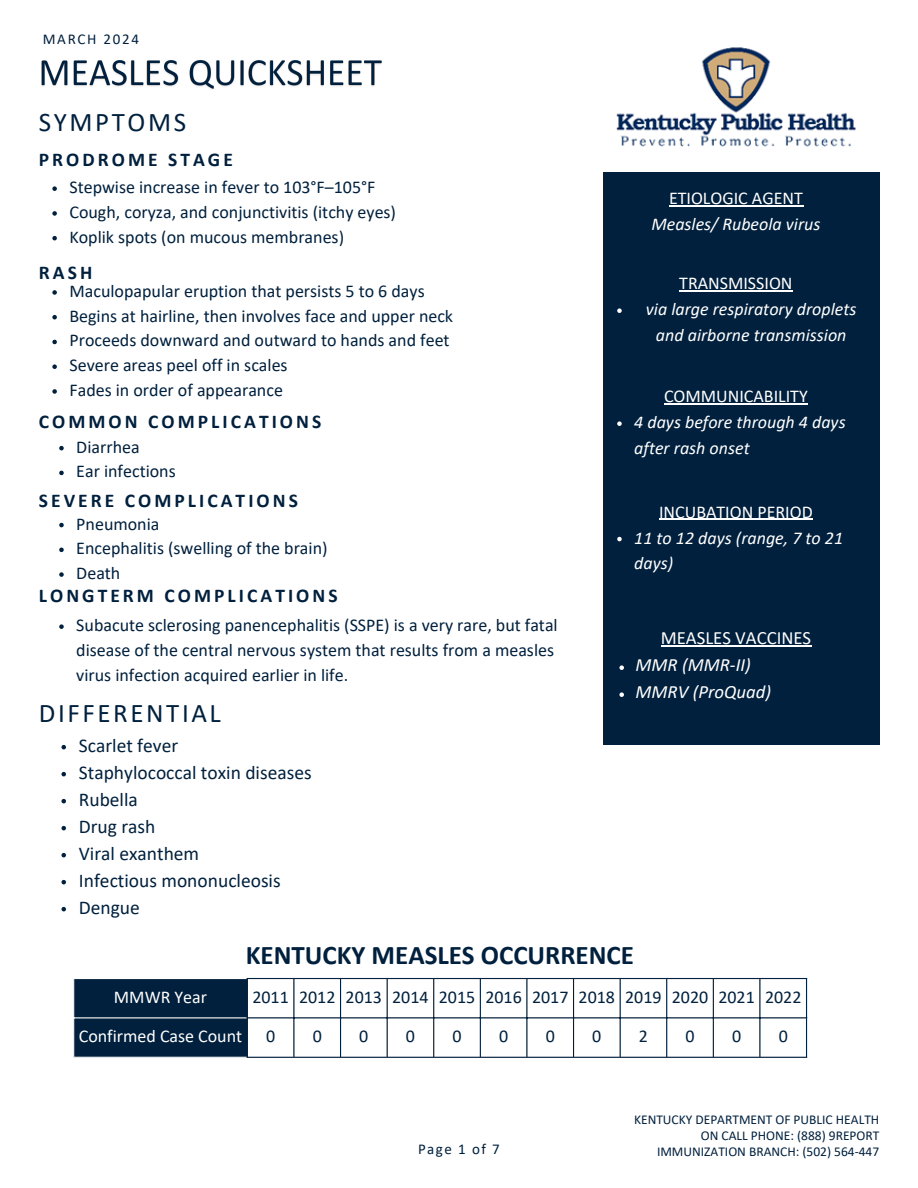
<style>
.page{position:relative;width:918px;height:1188px;background:#fff}
.page>*{position:absolute;margin:0;border:0;box-sizing:border-box;transform-origin:0 0}
.t1{font:700 27px "Calibri";color:#01203d}
.t2{font:27px "Calibri";letter-spacing:.095em;color:#01203d}
.t3{font:19.5px "Calibri";color:#01203d}
.t4{font:700 19.5px "Calibri";letter-spacing:.155em;color:#01203d}
.t5{font:italic 18.75px "Calibri";color:#fff}
.t6{font:18.75px "Calibri";color:#fff}
.t7{font:18px/24.8px "Calibri";color:#01203d}
.t8{font:italic 18px/25.8px "Calibri";color:#fff}
.t9{font:18px "Calibri";color:#fff}
.t10{font:15px "Calibri";letter-spacing:.115em;color:#01203d}
.t11{font:13.5px "Calibri";color:#01203d}
</style>
<div class="page">
<div style="left:604px;top:172px;width:276px;height:573px;background:#01203d"></div>
<div style="left:74px;top:979px;width:173px;height:78px;background:#01203d"></div>
<hr style="left:73px;top:1017px;width:174px;height:1px;background:#fff">
<hr style="left:247px;top:979px;width:1px;height:78px;background:#01203d">
<hr style="left:293px;top:979px;width:2px;height:78px;background:#01203d">
<hr style="left:340px;top:979px;width:1px;height:78px;background:#01203d">
<hr style="left:387px;top:979px;width:1px;height:78px;background:#01203d">
<hr style="left:433px;top:979px;width:1px;height:78px;background:#01203d">
<hr style="left:480px;top:979px;width:1px;height:78px;background:#01203d">
<hr style="left:526px;top:979px;width:2px;height:78px;background:#01203d">
<hr style="left:573px;top:979px;width:1px;height:78px;background:#01203d">
<hr style="left:620px;top:979px;width:1px;height:78px;background:#01203d">
<hr style="left:666px;top:979px;width:1px;height:78px;background:#01203d">
<hr style="left:713px;top:979px;width:1px;height:78px;background:#01203d">
<hr style="left:759px;top:979px;width:2px;height:78px;background:#01203d">
<hr style="left:806px;top:979px;width:1px;height:78px;background:#01203d">
<hr style="left:247px;top:978px;width:560px;height:1px;background:#01203d">
<hr style="left:247px;top:1017px;width:560px;height:1px;background:#01203d">
<hr style="left:247px;top:1057px;width:560px;height:1px;background:#01203d">
<img style="left:616px;top:47px;width:240px;height:100px">
<hr style="left:669px;top:206px;width:134px;height:1px;background:#fff">
<svg style="left:52px;top:290px;width:5px;height:5px"></svg>
<svg style="left:52px;top:315px;width:5px;height:4px"></svg>
<svg style="left:52px;top:340px;width:5px;height:4px"></svg>
<svg style="left:52px;top:364px;width:5px;height:5px"></svg>
<svg style="left:52px;top:389px;width:5px;height:5px"></svg>
<svg style="left:52px;top:186px;width:5px;height:5px"></svg>
<svg style="left:52px;top:211px;width:5px;height:5px"></svg>
<svg style="left:52px;top:236px;width:5px;height:4px"></svg>
<img style="left:41px;top:60px;width:341px;height:30px">
<svg style="left:59px;top:446px;width:5px;height:4px"></svg>
<svg style="left:59px;top:471px;width:5px;height:4px"></svg>
<hr style="left:679px;top:290px;width:114px;height:2px;background:#fff">
<svg style="left:617px;top:308px;width:5px;height:5px"></svg>
<hr style="left:659px;top:519px;width:154px;height:1px;background:#fff">
<svg style="left:617px;top:537px;width:5px;height:4px"></svg>
<hr style="left:661px;top:645px;width:150px;height:1px;background:#fff">
<svg style="left:619px;top:665px;width:5px;height:5px"></svg>
<svg style="left:619px;top:692px;width:5px;height:5px"></svg>
<hr style="left:664px;top:403px;width:144px;height:2px;background:#fff">
<svg style="left:617px;top:421px;width:5px;height:5px"></svg>
<svg style="left:61px;top:745px;width:5px;height:4px"></svg>
<svg style="left:61px;top:772px;width:5px;height:4px"></svg>
<svg style="left:61px;top:799px;width:5px;height:4px"></svg>
<svg style="left:61px;top:826px;width:5px;height:4px"></svg>
<svg style="left:61px;top:853px;width:5px;height:4px"></svg>
<svg style="left:61px;top:880px;width:5px;height:4px"></svg>
<svg style="left:61px;top:907px;width:5px;height:4px"></svg>
<svg style="left:59px;top:523px;width:5px;height:4px"></svg>
<svg style="left:59px;top:548px;width:5px;height:4px"></svg>
<svg style="left:59px;top:572px;width:5px;height:5px"></svg>
<svg style="left:59px;top:624px;width:5px;height:5px"></svg>
<p class="t10" style="left:43px;top:33px;width:98px">MARCH 2024</p>
<p class="t2" style="left:39px;top:111px;width:149px">SYMPTOMS</p>
<p class="t4" style="left:39px;top:151px;width:196px">PRODROME STAGE</p>
<h5 class="t7" style="left:69px;top:176px;width:308px">Stepwise increase in fever to 103°F–105°F</h5>
<p class="t7" style="left:69px;top:201px;width:328px">Cough, coryza, and conjunctivitis (itchy eyes)</p>
<h5 class="t7" style="left:69px;top:226px;width:276px">Koplik spots (on mucous membranes)</h5>
<p class="t4" style="left:39px;top:264px;width:55px">RASH</p>
<h6 class="t7" style="left:69px;top:280px;width:357px">Maculopapular eruption that persists 5 to 6 days</h6>
<p class="t7" style="left:69px;top:305px;width:385px">Begins at hairline, then involves face and upper neck</p>
<h5 class="t7" style="left:69px;top:330px;width:382px">Proceeds downward and outward to hands and feet</h5>
<p class="t7" style="left:69px;top:354px;width:220px">Severe areas peel off in scales</p>
<h5 class="t7" style="left:69px;top:379px;width:215px">Fades in order of appearance</h5>
<h2 class="t4" style="left:39px;top:413px;width:284px">COMMON COMPLICATIONS</h2>
<p class="t7" style="left:76px;top:436px;width:65px">Diarrhea</p>
<p class="t7" style="left:76px;top:461px;width:101px">Ear infections</p>
<p class="t4" style="left:39px;top:492px;width:261px">SEVERE COMPLICATIONS</p>
<p class="t7" style="left:76px;top:513px;width:85px">Pneumonia</p>
<p class="t7" style="left:76px;top:537px;width:253px">Encephalitis (swelling of the brain)</p>
<p class="t7" style="left:76px;top:562px;width:46px">Death</p>
<p class="t4" style="left:39px;top:587px;width:300px">LONGTERM COMPLICATIONS</p>
<p class="t7" style="left:76px;top:614px;width:483px">Subacute sclerosing panencephalitis (SSPE) is a very rare, but fatal disease of the central nervous system that results from a measles virus infection acquired earlier in life.</p>
<p class="t2" style="left:39px;top:702px;width:184px">DIFFERENTIAL</p>
<p class="t3" style="left:79px;top:737px;width:101px">Scarlet fever</p>
<p class="t3" style="left:79px;top:764px;width:234px">Staphylococcal toxin diseases</p>
<p class="t3" style="left:79px;top:791px;width:61px">Rubella</p>
<p class="t3" style="left:79px;top:818px;width:78px">Drug rash</p>
<p class="t3" style="left:79px;top:845px;width:122px">Viral exanthem</p>
<p class="t3" style="left:79px;top:872px;width:203px">Infectious mononucleosis</p>
<p class="t3" style="left:79px;top:899px;width:63px">Dengue</p>
<p class="t9" style="left:669px;top:191px;width:135px">ETIOLOGIC AGENT</p>
<p class="t8" style="left:651px;top:213px;width:171px">Measles/ Rubeola virus</p>
<p class="t9" style="left:679px;top:276px;width:115px">TRANSMISSION</p>
<p class="t8" style="left:646px;top:298px;width:212px;text-align:center">via large respiratory droplets and airborne transmission</p>
<p class="t9" style="left:664px;top:389px;width:145px">COMMUNICABILITY</p>
<p class="t8" style="left:634px;top:411px;width:213px">4 days before through 4 days after rash onset</p>
<p class="t9" style="left:659px;top:504px;width:155px">INCUBATION PERIOD</p>
<p class="t8" style="left:634px;top:526px;width:210px">11 to 12 days (range, 7 to 21 days)</p>
<p class="t6" style="left:661px;top:630px;width:152px">MEASLES VACCINES</p>
<p class="t5" style="left:636px;top:657px;width:117px">MMR (MMR-II)</p>
<p class="t5" style="left:636px;top:684px;width:137px">MMRV (ProQuad)</p>
<p class="t1" style="left:246px;top:944px;width:390px">KENTUCKY MEASLES OCCURRENCE</p>
<p class="t9" style="left:114px;top:989px;width:95px">MMWR Year</p>
<p class="t7" style="left:252px;top:986px;width:38px">2011</p>
<p class="t7" style="left:299px;top:986px;width:38px">2012</p>
<p class="t7" style="left:346px;top:986px;width:38px">2013</p>
<p class="t7" style="left:392px;top:986px;width:38px">2014</p>
<p class="t7" style="left:439px;top:986px;width:38px">2015</p>
<p class="t7" style="left:485px;top:986px;width:38px">2016</p>
<p class="t7" style="left:532px;top:986px;width:38px">2017</p>
<p class="t7" style="left:579px;top:986px;width:38px">2018</p>
<p class="t7" style="left:625px;top:986px;width:38px">2019</p>
<p class="t7" style="left:672px;top:986px;width:38px">2020</p>
<p class="t7" style="left:718px;top:986px;width:38px">2021</p>
<p class="t7" style="left:765px;top:986px;width:38px">2022</p>
<p class="t9" style="left:79px;top:1029px;width:165px">Confirmed Case Count</p>
<p class="t7" style="left:266px;top:1025px;width:11px">0</p>
<p class="t7" style="left:313px;top:1025px;width:11px">0</p>
<p class="t7" style="left:359px;top:1025px;width:11px">0</p>
<p class="t7" style="left:406px;top:1025px;width:11px">0</p>
<p class="t7" style="left:452px;top:1025px;width:11px">0</p>
<p class="t7" style="left:499px;top:1025px;width:11px">0</p>
<p class="t7" style="left:546px;top:1025px;width:11px">0</p>
<p class="t7" style="left:592px;top:1025px;width:11px">0</p>
<p class="t7" style="left:639px;top:1025px;width:11px">2</p>
<p class="t7" style="left:685px;top:1025px;width:11px">0</p>
<p class="t7" style="left:732px;top:1025px;width:11px">0</p>
<p class="t7" style="left:779px;top:1025px;width:11px">0</p>
<p class="t10" style="left:418px;top:1142px;width:83px">Page 1 of 7</p>
<p class="t11" style="left:634px;top:1114px;width:247px">KENTUCKY DEPARTMENT OF PUBLIC HEALTH</p>
<p class="t11" style="left:701px;top:1130px;width:180px">ON CALL PHONE: (888) 9REPORT</p>
<p class="t11" style="left:657px;top:1146px;width:224px">IMMUNIZATION BRANCH: (502) 564-447</p>
</div>
